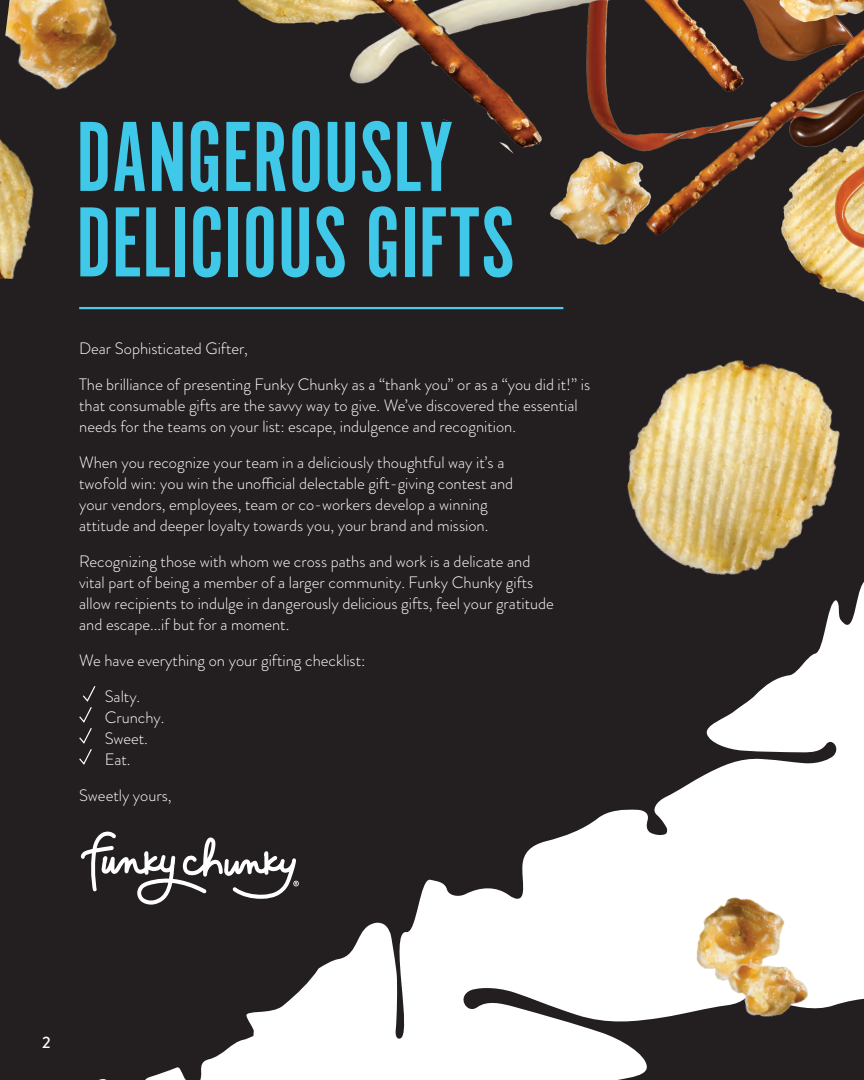
<style>
.page{position:relative;width:864px;height:1080px;background:#fff}
.page>*{position:absolute;margin:0;border:0;box-sizing:border-box;transform-origin:0 0}
.t1{font:103.5px/85.5px "Alternate Got No 1 D";color:#40c8e8}
.t2{font:300 16.5px/21px "Brandon Grotesque";color:#fff}
.t3{font:500 16.5px "Brandon Grotesque";color:#fff}
</style>
<div class="page">
<svg style="left:0;top:790px;width:864px;height:290px;fill:#231f20"></svg>
<div style="left:0;top:0;width:830px;height:790px;background:#231f20"></div>
<img style="left:545px;top:0;width:319px;height:464px">
<svg style="left:78px;top:685px;width:19px;height:81px;background:#322e2f"></svg>
<hr style="left:79px;top:307px;width:484px;height:2px;background:#4ec8e8">
<img style="left:221px;top:0;width:399px;height:188px">
<img style="left:590px;top:332px;width:274px;height:426px">
<img style="left:0;top:0;width:174px;height:279px">
<svg style="left:81px;top:831px;width:218px;height:74px"></svg>
<img style="left:669px;top:874px;width:143px;height:116px">
<img style="left:714px;top:954px;width:121px;height:126px">
<p class="t1" style="left:76px;top:117px;width:440px">DANGEROUSLY<br>DELICIOUS GIFTS</p>
<p class="t2" style="left:79px;top:338px;width:170px">Dear Sophisticated Gifter,</p>
<p class="t2" style="left:79px;top:374px;width:512px">The brilliance of presenting Funky Chunky as a “thank you” or as a “you did it!” is that consumable gifts are the savvy way to give. We’ve discovered the essential needs for the teams on your list: escape, indulgence and recognition.</p>
<p class="t2" style="left:79px;top:452px;width:436px">When you recognize your team in a deliciously thoughtful way it’s a twofold win: you win the unofficial delectable gift-giving contest and your vendors, employees, team or co-workers develop a winning attitude and deeper loyalty towards you, your brand and mission.</p>
<p class="t2" style="left:79px;top:551px;width:476px">Recognizing those with whom we cross paths and work is a delicate and vital part of being a member of a larger community. Funky Chunky gifts allow recipients to indulge in dangerously delicious gifts, feel your gratitude and escape...if but for a moment.</p>
<p class="t2" style="left:79px;top:650px;width:288px">We have everything on your gifting checklist:</p>
<p class="t2" style="left:105px;top:686px;width:61px">Salty.<br>Crunchy.<br>Sweet.<br>Eat.</p>
<p class="t2" style="left:79px;top:785px;width:94px">Sweetly yours,</p>
<p class="t3" style="left:42px;top:1031px;width:10px">2</p>
</div>
